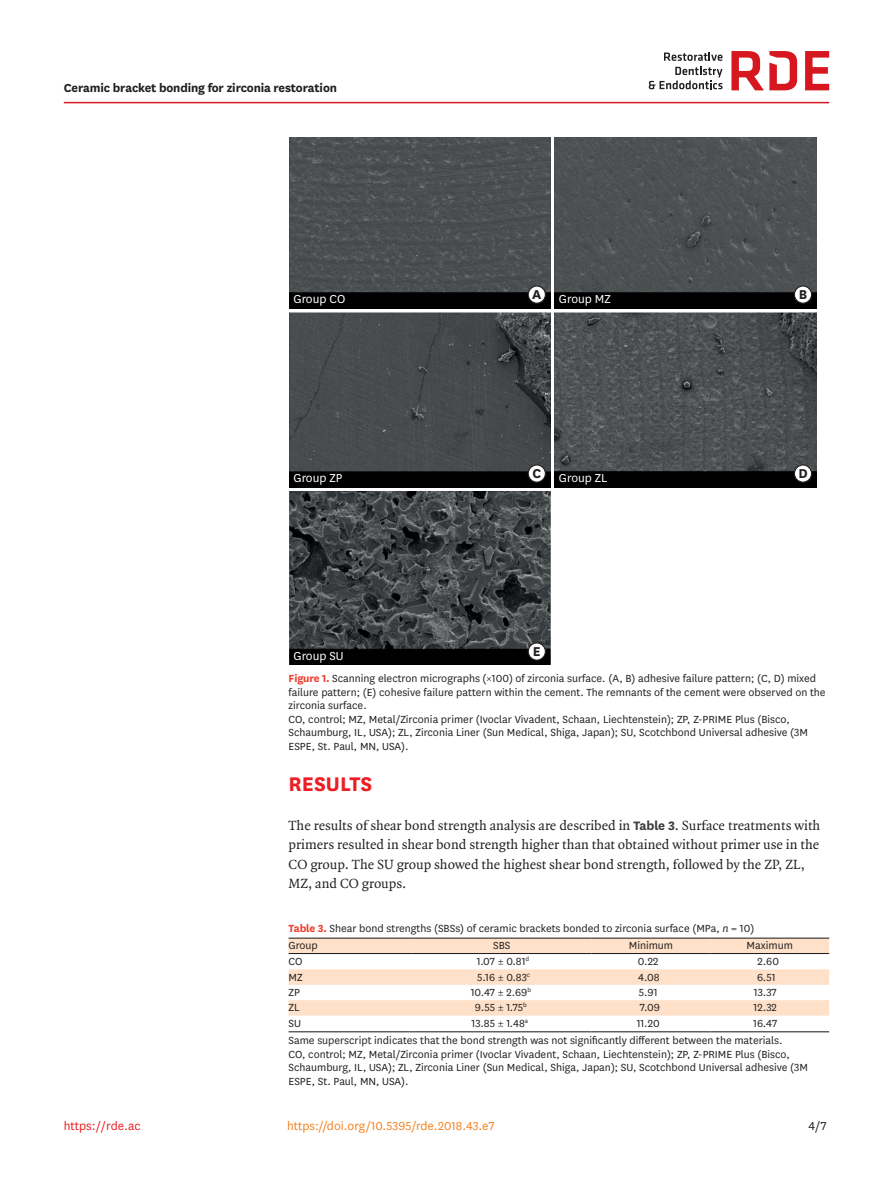
<style>
.page{position:relative;width:893px;height:1191px;background:#fff}
.page>*{position:absolute;margin:0;border:0;box-sizing:border-box;transform-origin:0 0}
.body_title1{font:700 23.1px "National";color:#ee1d23}
.t1{font:700 15px "National";color:#231f20}
.body_p_first{font:14.25px/19.5px "Quadraat OT";color:#231f20}
.alt-title-type{font:700 13.5px "National";letter-spacing:-.01em;color:#231f20}
.doi_running_footer{font:13.5px "National";color:#f58220}
.t2{font:13.5px "National";color:#fff}
.t3{font:13.5px "National";color:#ee1d23}
.t4{font:13.5px "National";color:#231f20}
.fig_caption{font:12px/13.5px "National";color:#231f20}
.table-wrap-foot_p{font:12px/13.5px "National";color:#231f20}
.tbody_entry{font:12px "National";color:#231f20}
.table-wrap-foot_p_fi{font:12px "National";color:#231f20}
.table-wrap_caption{font:12px "National";color:#231f20}
.thead_entry{font:12px "National";color:#231f20}
.s1{font-weight:700;color:#ef3e2e}
.s2{font-family:"National";font-weight:700;color:#3e3e3f}
.s3{font-style:italic}
</style>
<div class="page">
<hr style="left:64px;top:102px;width:765px;height:1px;background:#d7171f">
<svg style="left:649px;top:52px;width:73px;height:37px"></svg>
<svg style="left:805px;top:51px;width:24px;height:39px"></svg>
<svg style="left:731px;top:51px;width:66px;height:39px"></svg>
<img style="left:289px;top:137px;width:261px;height:171px">
<img style="left:555px;top:137px;width:262px;height:171px">
<img style="left:289px;top:312px;width:261px;height:175px">
<img style="left:555px;top:312px;width:262px;height:175px">
<img style="left:289px;top:491px;width:261px;height:173px">
<div style="left:528px;top:286px;width:17px;height:17px;background:#fff;border-radius:50%"></div>
<div style="left:528px;top:285px;width:18px;height:19px;border:1px solid #231f20;border-radius:50%"></div>
<div style="left:794px;top:286px;width:18px;height:17px;background:#fff;border-radius:50%"></div>
<div style="left:794px;top:285px;width:18px;height:19px;border:1px solid #231f20;border-radius:50%"></div>
<div style="left:528px;top:465px;width:17px;height:17px;background:#fff;border-radius:50%"></div>
<div style="left:528px;top:464px;width:18px;height:19px;border:1px solid #231f20;border-radius:50%"></div>
<div style="left:528px;top:643px;width:17px;height:17px;background:#fff;border-radius:50%"></div>
<div style="left:528px;top:642px;width:18px;height:18px;border:1px solid #231f20;border-radius:50%"></div>
<div style="left:794px;top:465px;width:18px;height:17px;background:#fff;border-radius:50%"></div>
<div style="left:794px;top:464px;width:18px;height:19px;border:1px solid #231f20;border-radius:50%"></div>
<svg style="left:289px;top:938px;width:540px;height:77px"></svg>
<hr style="left:289px;top:937px;width:123px;height:1px;background:#231f20">
<hr style="left:412px;top:937px;width:180px;height:1px;background:#231f20">
<hr style="left:592px;top:937px;width:118px;height:1px;background:#231f20">
<hr style="left:710px;top:937px;width:119px;height:1px;background:#231f20">
<hr style="left:289px;top:953px;width:123px;height:1px;background:#231f20">
<hr style="left:412px;top:953px;width:180px;height:1px;background:#231f20">
<hr style="left:592px;top:953px;width:118px;height:1px;background:#231f20">
<hr style="left:710px;top:953px;width:119px;height:1px;background:#231f20">
<hr style="left:289px;top:1031px;width:123px;height:1px;background:#231f20">
<hr style="left:412px;top:1031px;width:180px;height:1px;background:#231f20">
<hr style="left:592px;top:1031px;width:118px;height:1px;background:#231f20">
<hr style="left:710px;top:1031px;width:119px;height:1px;background:#231f20">
<p class="alt-title-type" style="left:64px;top:78px;width:275px">Ceramic bracket bonding for zirconia restoration</p>
<p class="t1" style="left:532px;top:283px;width:11px">A</p>
<p class="t1" style="left:799px;top:283px;width:10px">B</p>
<p class="t2" style="left:294px;top:290px;width:53px">Group CO</p>
<p class="t2" style="left:559px;top:290px;width:53px">Group MZ</p>
<p class="t1" style="left:532px;top:462px;width:10px">C</p>
<p class="t2" style="left:294px;top:469px;width:50px">Group ZP</p>
<p class="t2" style="left:559px;top:469px;width:50px">Group ZL</p>
<p class="t1" style="left:798px;top:462px;width:11px">D</p>
<p class="t1" style="left:533px;top:640px;width:9px">E</p>
<p class="t2" style="left:294px;top:646px;width:52px">Group SU</p>
<p class="fig_caption" style="left:289px;top:671px;width:539px"><span class="s1">Figure 1.</span> Scanning electron micrographs (×100) of zirconia surface. (A, B) adhesive failure pattern; (C, D) mixed failure pattern; (E) cohesive failure pattern within the cement. The remnants of the cement were observed on the zirconia surface.<br>CO, control; MZ, Metal/Zirconia primer (Ivoclar Vivadent, Schaan, Liechtenstein); ZP, Z-PRIME Plus (Bisco, Schaumburg, IL, USA); ZL, Zirconia Liner (Sun Medical, Shiga, Japan); SU, Scotchbond Universal adhesive (3M ESPE, St. Paul, MN, USA).</p>
<p class="body_title1" style="left:289px;top:767px;width:85px">RESULTS</p>
<p class="body_p_first" style="left:289px;top:815px;width:533px">The results of shear bond strength analysis are described in <span class="s2">Table 3</span>. Surface treatments with primers resulted in shear bond strength higher than that obtained without primer use in the CO group. The SU group showed the highest shear bond strength, followed by the ZP, ZL, MZ, and CO groups.</p>
<p class="table-wrap_caption" style="left:289px;top:920px;width:467px"><span class="s1">Table 3.</span> Shear bond strengths (SBSs) of ceramic brackets bonded to zirconia surface (MPa, <span class="s3">n</span> = 10)</p>
<p class="thead_entry" style="left:289px;top:937px;width:31px">Group</p>
<p class="thead_entry" style="left:493px;top:937px;width:19px">SBS</p>
<p class="thead_entry" style="left:629px;top:937px;width:46px">Minimum</p>
<p class="thead_entry" style="left:747px;top:937px;width:48px">Maximum</p>
<p class="tbody_entry" style="left:289px;top:953px;width:16px">CO</p>
<p class="tbody_entry" style="left:477px;top:953px;width:54px">1.07 ± 0.81<sup>d</sup></p>
<p class="tbody_entry" style="left:638px;top:953px;width:22px">0.22</p>
<p class="tbody_entry" style="left:757px;top:953px;width:23px">2.60</p>
<p class="tbody_entry" style="left:289px;top:969px;width:16px">MZ</p>
<p class="tbody_entry" style="left:477px;top:969px;width:55px">5.16 ± 0.83<sup>c</sup></p>
<p class="tbody_entry" style="left:638px;top:969px;width:23px">4.08</p>
<p class="tbody_entry" style="left:757px;top:969px;width:20px">6.51</p>
<p class="tbody_entry" style="left:289px;top:984px;width:13px">ZP</p>
<p class="tbody_entry" style="left:471px;top:984px;width:62px">10.47 ± 2.69<sup>b</sup></p>
<p class="tbody_entry" style="left:639px;top:984px;width:20px">5.91</p>
<p class="tbody_entry" style="left:754px;top:984px;width:24px">13.37</p>
<p class="tbody_entry" style="left:289px;top:999px;width:13px">ZL</p>
<p class="tbody_entry" style="left:475px;top:999px;width:54px">9.55 ± 1.75<sup>b</sup></p>
<p class="tbody_entry" style="left:640px;top:999px;width:21px">7.09</p>
<p class="tbody_entry" style="left:753px;top:999px;width:25px">12.32</p>
<p class="tbody_entry" style="left:289px;top:1015px;width:14px">SU</p>
<p class="tbody_entry" style="left:472px;top:1015px;width:58px">13.85 ± 1.48<sup>a</sup></p>
<p class="tbody_entry" style="left:637px;top:1015px;width:25px">11.20</p>
<p class="tbody_entry" style="left:753px;top:1015px;width:25px">16.47</p>
<p class="table-wrap-foot_p_fi" style="left:289px;top:1032px;width:496px">Same superscript indicates that the bond strength was not significantly different between the materials.</p>
<p class="table-wrap-foot_p" style="left:289px;top:1046px;width:521px">CO, control; MZ, Metal/Zirconia primer (Ivoclar Vivadent, Schaan, Liechtenstein); ZP, Z-PRIME Plus (Bisco,<br>Schaumburg, IL, USA); ZL, Zirconia Liner (Sun Medical, Shiga, Japan); SU, Scotchbond Universal adhesive (3M<br>ESPE, St. Paul, MN, USA).</p>
<p class="t3" style="left:64px;top:1117px;width:78px">https://rde.ac</p>
<p class="doi_running_footer" style="left:287px;top:1116px;width:209px">https://doi.org/10.5395/rde.2018.43.e7</p>
<p class="t4" style="left:808px;top:1116px;width:20px">4/7</p>
</div>
